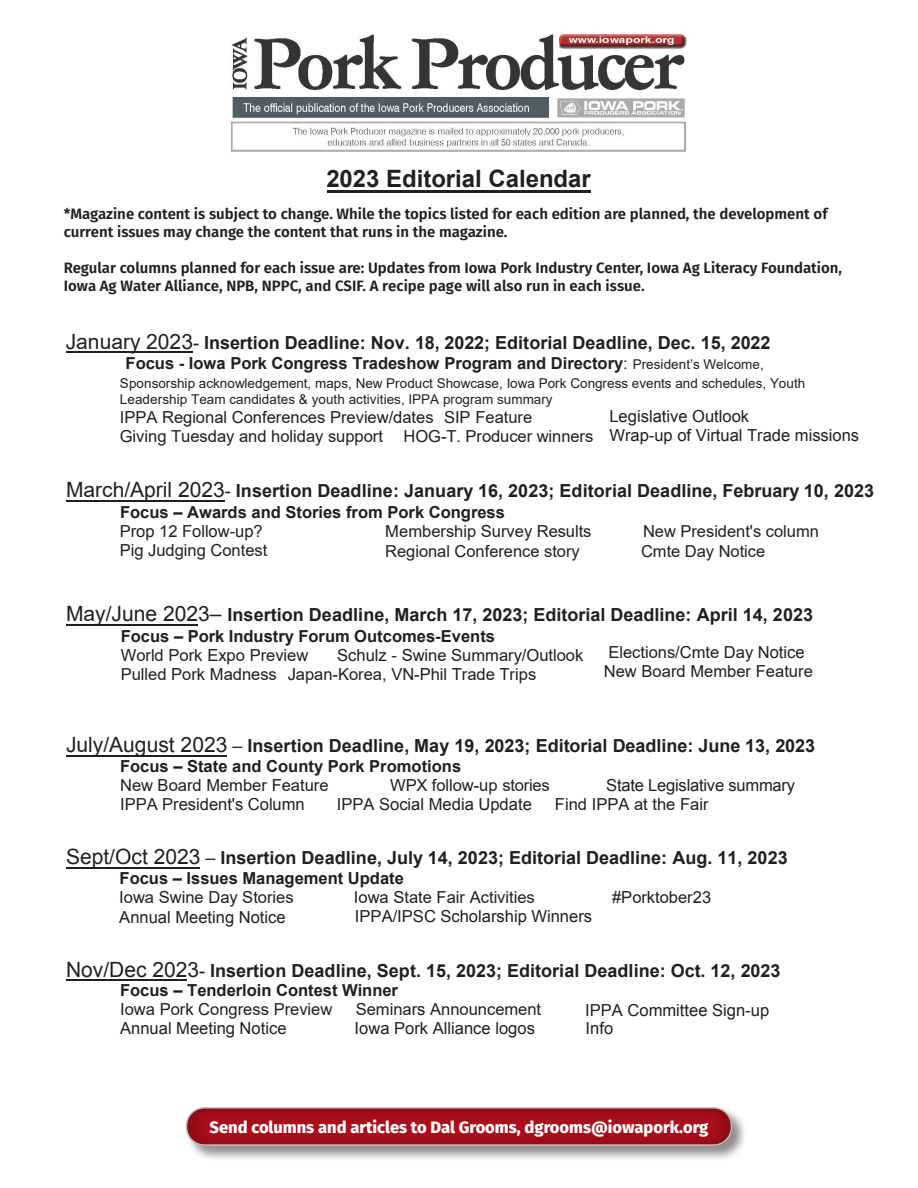
<style>
.page{position:relative;width:918px;height:1188px;background:#fff}
.page>*{position:absolute;margin:0;border:0;box-sizing:border-box;transform-origin:0 0}
.t1{font:700 24px "Arial";color:#231f20}
.t2{font:700 18px "Arial";color:#231f20}
.t3{font:16.5px/20.1px "Arial";color:#231f20}
.t4{font:16.5px/18.9px "Arial";color:#231f20}
.t5{font:700 16.5px/19px "Arial";color:#231f20}
.t6{font:700 16.5px/19px "Arial";color:#231f20}
.t7{font:800 16.5px "Fira Sans";color:#fff}
.t8{font:600 15px/17.4px "Fira Sans";color:#231f20}
.t9{font:13.5px/16.5px "Arial";letter-spacing:.005em;color:#231f20}
.s1{font-style:inherit}
.s2{font-weight:400;font-size:21px}
.s3{font-weight:400}
.s4{font-weight:400;font-size:13.5px}
</style>
<div class="page">
<img style="left:230px;top:34px;width:457px;height:118px">
<div style="left:186px;top:1106px;width:562px;height:55px;background:#231f20;opacity:.5"></div>
<div style="left:185px;top:1105px;width:547px;height:42px;background:#231f20;opacity:.5"></div>
<hr style="left:327px;top:190px;width:264px;height:2px;background:#231f20">
<hr style="left:66px;top:352px;width:127px;height:1px;background:#231f20">
<hr style="left:66px;top:500px;width:159px;height:2px;background:#231f20">
<hr style="left:66px;top:624px;width:132px;height:2px;background:#231f20">
<hr style="left:66px;top:755px;width:161px;height:2px;background:#231f20">
<hr style="left:66px;top:867px;width:134px;height:2px;background:#231f20">
<hr style="left:66px;top:979px;width:121px;height:2px;background:#231f20">
<h1 class="t1" style="left:326px;top:161px;width:266px">20<span class="s1">2</span>3 Editorial Calendar</h1>
<p class="t8" style="left:64px;top:204px;width:765px">*Magazine content is subject to change. While the topics listed for each edition are planned, the development of current issues may change the content that runs in the magazine.</p>
<p class="t8" style="left:64px;top:257px;width:780px;line-height:18px">Regular columns planned for each issue are: Updates from Iowa Pork Industry Center, Iowa Ag Literacy Foundation,<br>Iowa Ag Water Alliance, NPB, NPPC, and CSIF. A recipe page will also run in each issue.</p>
<p class="t2" style="left:66px;top:330px;width:706px"><span class="s2">J</span><span class="s2">anuary 20</span><span class="s2">2</span><span class="s2">3</span><span class="s3">-</span> Insertion Deadline: Nov. <span class="s1">1</span>8<span class="s1">, 202</span>2; Editorial Deadline, Dec. 15, 20<span class="s1">2</span>2</p>
<p class="t6" style="left:126px;top:354px;width:640px">Focus - Iowa Pork Congress Tradeshow Program and Directory<span class="s3">:</span> <span class="s4">President’s Welcome,</span></p>
<p class="t9" style="left:120px;top:375px;width:687px">Sponsorship acknowledgement, maps, New Product Showcase, Iowa Pork Congress events and schedules, Youth<br>Leadership Team candidates &amp; youth activities, IPPA program summary</p>
<p class="t3" style="left:120px;top:407px;width:475px;line-height:18.9px">IPPA Regional Conferences Preview/dates <span class="s1">SIP</span> Feature<br>Giving Tuesday and holiday support HOG-T. Producer winners</p>
<p class="t4" style="left:609px;top:407px;width:251px">Legislative Outlook<br>Wrap-up of Virtual Trade missions</p>
<p class="t2" style="left:66px;top:478px;width:810px"><span class="s2">March</span><span class="s2">/April 202</span><span class="s2">3</span><span class="s3">-</span> Insertion Deadline: January 16, 20<span class="s1">2</span>3; Editorial Deadline, February 10, 20<span class="s1">2</span>3</p>
<p class="t5" style="left:120px;top:503px;width:386px"><span class="s1">Focus –</span> Awards and Stories from Pork Congress</p>
<p class="t3" style="left:641px;top:521px;width:179px">New President's column<br>Cmte Day Notice</p>
<p class="t3" style="left:120px;top:522px;width:149px;line-height:18.8px"><span class="s1">Prop 12 Follow-up</span>?<br>Pig Judging Contest</p>
<p class="t3" style="left:385px;top:521px;width:208px">Membership Survey Results<br>Regional Conference story</p>
<p class="t2" style="left:66px;top:602px;width:749px"><span class="s2">May</span><span class="s2">/June 202</span><span class="s2">3–</span> Insertion Deadline, March <span class="s1">1</span>7, 20<span class="s1">2</span>3; Editorial Deadline: April 14, 20<span class="s1">2</span>3</p>
<p class="t5" style="left:121px;top:627px;width:376px"><span class="s1">Focus –</span> Pork Industry Forum Outcomes-Events<br><span class="s3">World Pork Expo Preview</span></p>
<p class="t3" style="left:121px;top:646px;width:464px;line-height:19px;text-indent:217px"><span class="s1">Schulz -</span> Swine Summary/Outlook<br>Pulled Pork Madness Japan-Korea, VN-Phil Trade Trips</p>
<p class="t3" style="left:604px;top:643px;width:211px;line-height:19px">Elections/Cmte Day <span class="s1">Notice<br></span>New Board Member Feature</p>
<p class="t2" style="left:66px;top:733px;width:751px"><span class="s2">July</span><span class="s2">/August 202</span><span class="s2">3</span> <span class="s3">–</span> Insertion Deadline, May 19, 20<span class="s1">2</span>3; Editorial Deadline: June 13, 20<span class="s1">2</span>3</p>
<p class="t5" style="left:120px;top:758px;width:343px"><span class="s1">Focus –</span> State and County Pork Promotions<br><span class="s3">New Board Member Feature</span></p>
<p class="t3" style="left:390px;top:775px;width:161px">WPX follow-up stories</p>
<p class="t4" style="left:606px;top:776px;width:190px">State Legislative summary</p>
<p class="t4" style="left:120px;top:795px;width:186px">IPPA President's Column</p>
<p class="t4" style="left:337px;top:795px;width:197px">IPPA Social Media Update</p>
<p class="t3" style="left:555px;top:794px;width:155px">Find IPPA at the Fair</p>
<p class="t2" style="left:66px;top:845px;width:723px"><span class="s2">Sept/Oct 202</span><span class="s2">3</span> <span class="s3">–</span> Insertion Deadline, July <span class="s1">1</span>4, 20<span class="s1">2</span>3; Editorial Deadline: Aug. 11, 20<span class="s1">2</span>3</p>
<p class="t6" style="left:119px;top:869px;width:286px">Focus – Issues Management <span class="s1">Update<br></span><span class="s3">Iowa Swine Day Stories</span></p>
<p class="t3" style="left:354px;top:887px;width:182px">Iowa State Fair Activities</p>
<p class="t3" style="left:612px;top:887px;width:101px">#Porktober<span class="s1">2</span>3</p>
<p class="t4" style="left:119px;top:908px;width:168px">Annual Meeting Notice</p>
<p class="t4" style="left:355px;top:907px;width:239px">IPPA/IPSC Scholarship Winners</p>
<p class="t2" style="left:66px;top:958px;width:716px"><span class="s2">Nov/Dec 202</span><span class="s2">3</span><span class="s3">-</span> Insertion Deadline, Sept. <span class="s1">1</span>5, 20<span class="s1">2</span>3; Editorial Deadline: Oct. 12, 20<span class="s1">2</span>3</p>
<p class="t4" style="left:585px;top:1000px;width:186px"><span class="s1">I</span>PPA Committee Sign-up<br>Info</p>
<p class="t6" style="left:120px;top:981px;width:279px">Focus – Tenderloin Contest Winner</p>
<p class="t3" style="left:120px;top:999px;width:214px">Iowa Pork Congress Preview</p>
<p class="t3" style="left:356px;top:999px;width:187px">Seminar<span class="s1">s</span> Announcement</p>
<p class="t4" style="left:120px;top:1019px;width:168px">Annual Meeting Notice</p>
<p class="t4" style="left:355px;top:1019px;width:182px">Iowa Pork Alliance logos</p>
<p class="t7" style="left:210px;top:1113px;width:500px">Send columns and articles to Dal Grooms, dgrooms@iowapork.org</p>
</div>
